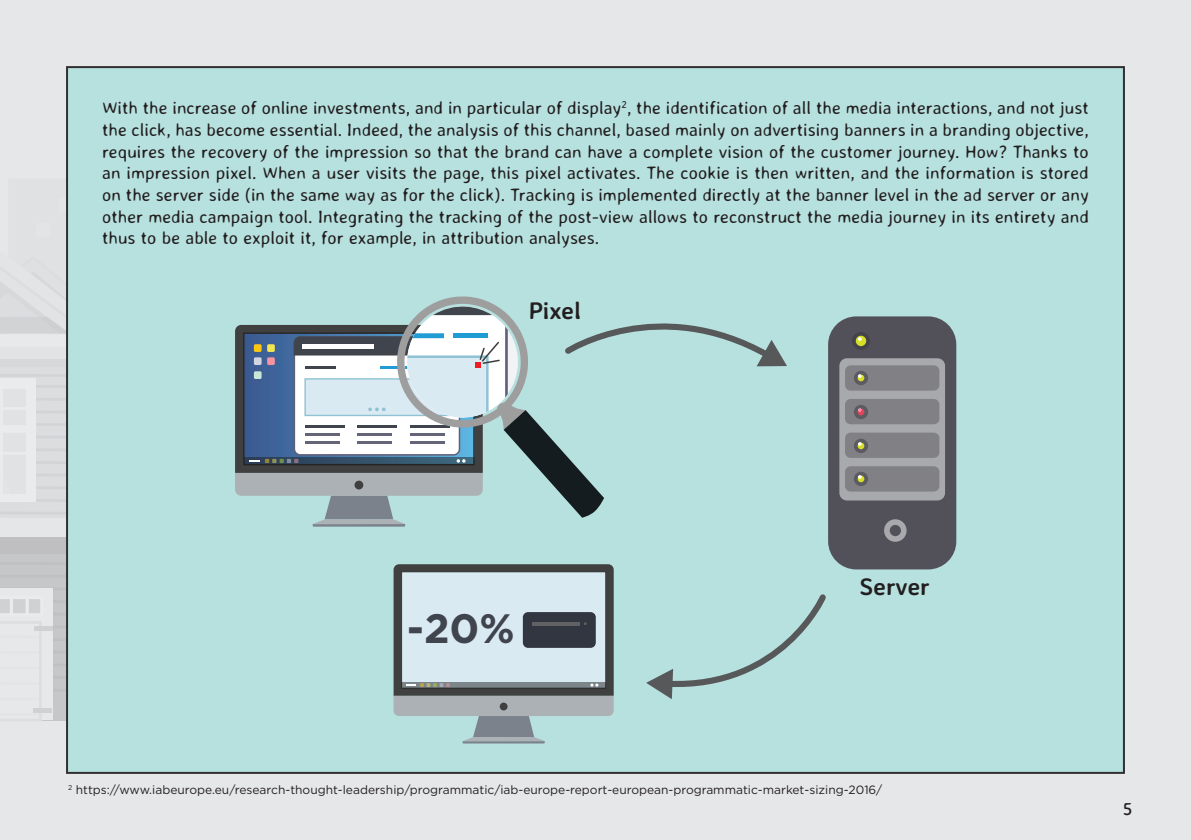
<style>
.page{position:relative;width:1191px;height:840px;background:#fff}
.page>*{position:absolute;margin:0;border:0;box-sizing:border-box;transform-origin:0 0}
.t1{font:700 41px "Gotham";color:#40444c}
.t2{font:700 24px "Averia Sans Libre";color:#231f20}
.t3{font:300 18px/21.6px "Averia Sans Libre";color:#231f20;text-align:justify}
.t4{font:18px "Averia Sans Libre";color:#231f20}
.t5{font:12px "Gotham";color:#231f20}
</style>
<div class="page">
<div style="left:0;top:0;width:1191px;height:839px;background:#e6e7e9"></div>
<div style="left:66px;top:66px;width:1059px;height:708px;background:#b7e1df"></div>
<hr style="left:462px;top:740px;width:83px;height:3px;background:#7c828c">
<div style="left:828px;top:316px;width:128px;height:253px;background:#52515a;border-radius:28px"></div>
<div style="left:839px;top:358px;width:106px;height:142px;background:#a8a9ad;border-radius:7px"></div>
<div style="left:845px;top:365px;width:94px;height:25px;background:#818185;border-radius:6px"></div>
<div style="left:845px;top:399px;width:94px;height:25px;background:#818185;border-radius:6px"></div>
<div style="left:845px;top:432px;width:94px;height:25px;background:#818185;border-radius:6px"></div>
<div style="left:845px;top:466px;width:94px;height:25px;background:#818185;border-radius:6px"></div>
<svg style="left:884px;top:519px;width:22px;height:22px"></svg>
<svg style="left:852px;top:332px;width:18px;height:18px"></svg>
<svg style="left:854px;top:371px;width:14px;height:14px"></svg>
<svg style="left:854px;top:405px;width:14px;height:14px"></svg>
<svg style="left:854px;top:439px;width:14px;height:14px"></svg>
<svg style="left:854px;top:472px;width:14px;height:14px"></svg>
<svg style="left:0;top:230px;width:829px;height:510px"></svg>
<p class="t3" style="left:102px;top:97px;width:988px">With the increase of online investments, and in particular of display<sup>2</sup>, the identification of all the media interactions, and not just the click, has become essential. Indeed, the analysis of this channel, based mainly on advertising banners in a branding objective, requires the recovery of the impression so that the brand can have a complete vision of the customer journey. How? Thanks to an impression pixel. When a user visits the page, this pixel activates. The cookie is then written, and the information is stored on the server side (in the same way as for the click). Tracking is implemented directly at the banner level in the ad server or any other media campaign tool. Integrating the tracking of the post-view allows to reconstruct the media journey in its entirety and thus to be able to exploit it, for example, in attribution analyses.</p>
<p class="t2" style="left:528px;top:295px;width:54px">Pixel</p>
<p class="t1" style="left:407px;top:601px;width:109px">-20%</p>
<p class="t2" style="left:859px;top:571px;width:72px">Server</p>
<p class="t5" style="left:68px;top:781px;width:816px"><sup>2</sup> https://www.iabeurope.eu/research-thought-leadership/programmatic/iab-europe-report-european-programmatic-market-sizing-2016/</p>
<p class="t4" style="left:1123px;top:797px;width:11px">5</p>
</div>
